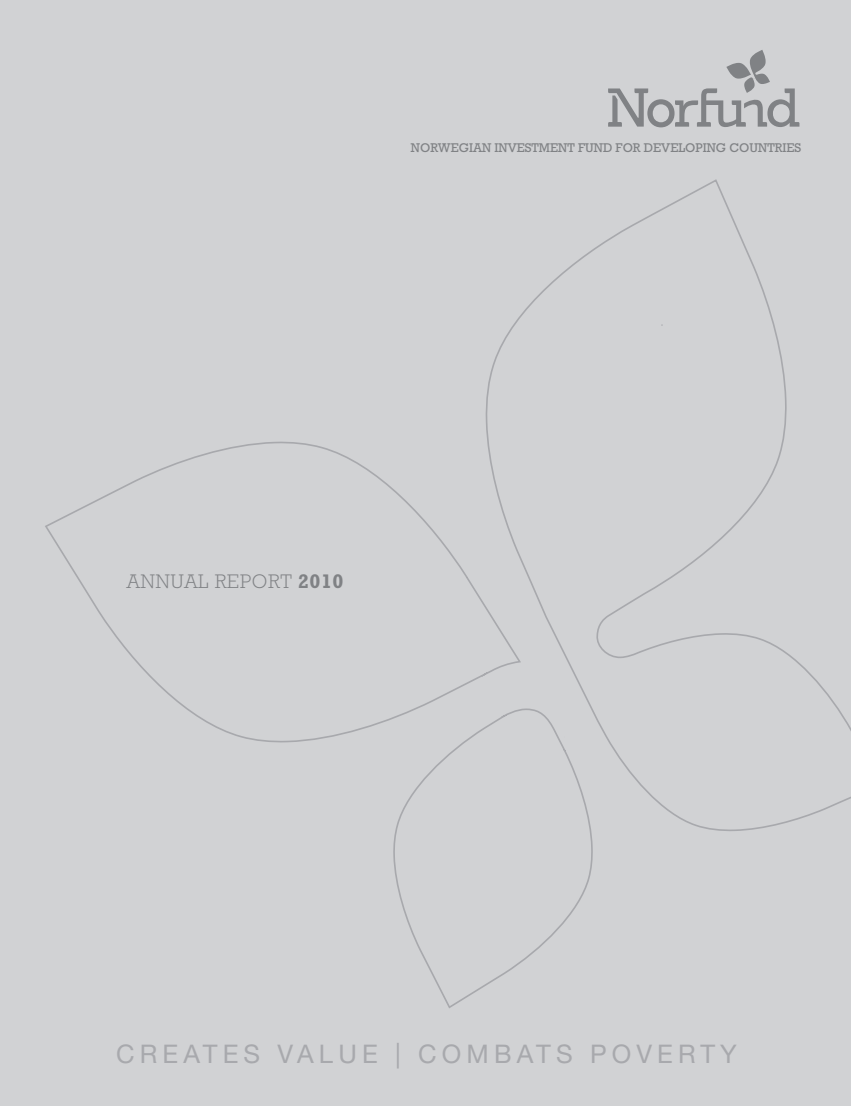
<style>
.page{position:relative;width:851px;height:1106px;background:#fff}
.page>*{position:absolute;margin:0;border:0;box-sizing:border-box;transform-origin:0 0}
.t1{font:25.65px "Helvetica Neue";letter-spacing:.2em;color:#a8a9ad}
.t2{font:300 19.95px "Rockwell";letter-spacing:.04em;color:#808285}
.t3{font:12.9px "Rockwell";color:#808285}
.s1{font-weight:700}
</style>
<div class="page">
<div style="left:0;top:0;width:850px;height:1106px;background:#d1d2d4"></div>
<svg style="left:608px;top:50px;width:191px;height:77px"></svg>
<svg style="left:393px;top:742px;width:200px;height:266px"></svg>
<svg style="left:45px;top:441px;width:441px;height:301px"></svg>
<svg style="left:486px;top:179px;width:364px;height:652px"></svg>
<p class="t3" style="left:411px;top:140px;width:392px">NORWEGIAN INVESTMENT FUND FOR DEVELOPING COUNTRIES</p>
<h2 class="t2" style="left:127px;top:569px;width:218px">ANNUAL REPORT <span class="s1">2010</span></h2>
<h1 class="t1" style="left:116px;top:1038px;width:622px">CREATES VALUE | COMBATS POVERTY</h1>
</div>
